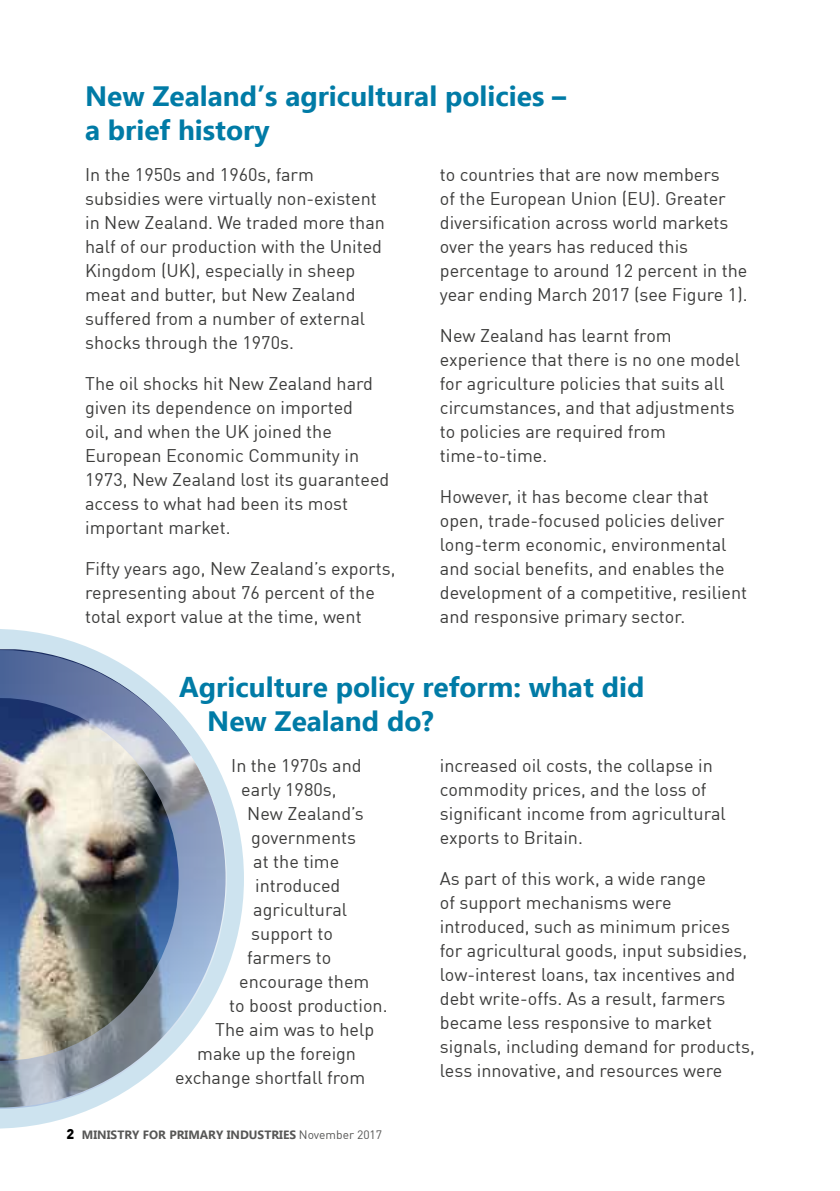
<style>
.page{position:relative;width:840px;height:1191px;background:#fff}
.page>*{position:absolute;margin:0;border:0;box-sizing:border-box;transform-origin:0 0}
._2_body_heading_2{font:700 28px/34px "Ebrima";color:#007ba6}
._3_body_copy{font:18px/24px "DIN";color:#3c3c3b}
._3_Folios{font:700 12px "Ebrima";color:#575756}
.s1{font-family:"DIN";font-weight:900;font-size:14px;color:#000}
.s2{font-family:"DIN";font-weight:400}
</style>
<div class="page">
<svg style="left:0;top:629px;width:244px;height:499px"></svg>
<img style="left:0;top:648px;width:228px;height:462px">
<p class="_2_body_heading_2" style="left:85px;top:78px;width:482px">New Zealand’s agricultural policies – a brief history</p>
<p class="_3_body_copy" style="left:85px;top:162px;width:301px">In the 1950s and 1960s, farm subsidies were virtually non-existent in New Zealand. We traded more than half of our production with the United Kingdom (UK), especially in sheep meat and butter, but New Zealand suffered from a number of external shocks through the 1970s.</p>
<p class="_3_body_copy" style="left:85px;top:371px;width:305px">The oil shocks hit New Zealand hard given its dependence on imported<br>oil, and when the UK joined the<br>European Economic Community in<br>1973, New Zealand lost its guaranteed access to what had been its most important market.</p>
<p class="_3_body_copy" style="left:85px;top:556px;width:312px">Fifty years ago, New Zealand’s exports, representing about 76 percent of the total export value at the time, went</p>
<p class="_3_body_copy" style="left:439px;top:162px;width:309px">to countries that are now members<br>of the European Union (EU). Greater diversification across world markets over the years has reduced this percentage to around 12 percent in the year ending March 2017 (see Figure 1).</p>
<p class="_3_body_copy" style="left:439px;top:323px;width:301px">New Zealand has learnt from experience that there is no one model for agriculture policies that suits all circumstances, and that adjustments to policies are required from time-to-time.</p>
<p class="_3_body_copy" style="left:439px;top:484px;width:309px">However, it has become clear that open, trade-focused policies deliver long-term economic, environmental and social benefits, and enables the development of a competitive, resilient and responsive primary sector.</p>
<p class="_2_body_heading_2" style="left:207px;top:669px;width:438px;text-indent:-28px">Agriculture policy reform: what did<br>New Zealand do?</p>
<p class="_3_body_copy" style="left:231px;top:753px;width:132px">In the 1970s and</p>
<p class="_3_body_copy" style="left:241px;top:777px;width:97px">early 1980s,</p>
<p class="_3_body_copy" style="left:247px;top:801px;width:118px">New Zealand’s</p>
<p class="_3_body_copy" style="left:251px;top:825px;width:106px">governments</p>
<p class="_3_body_copy" style="left:253px;top:849px;width:87px">at the time</p>
<p class="_3_body_copy" style="left:255px;top:873px;width:87px">introduced</p>
<p class="_3_body_copy" style="left:253px;top:897px;width:95px">agricultural</p>
<p class="_3_body_copy" style="left:251px;top:921px;width:83px">support to</p>
<p class="_3_body_copy" style="left:247px;top:945px;width:86px">farmers to</p>
<p class="_3_body_copy" style="left:239px;top:969px;width:131px">encourage them</p>
<p class="_3_body_copy" style="left:229px;top:993px;width:160px">to boost production.</p>
<p class="_3_body_copy" style="left:215px;top:1017px;width:160px">The aim was to help</p>
<p class="_3_body_copy" style="left:197px;top:1041px;width:160px">make up the foreign</p>
<p class="_3_body_copy" style="left:175px;top:1065px;width:191px">exchange shortfall from</p>
<p class="_3_body_copy" style="left:439px;top:753px;width:287px">increased oil costs, the collapse in commodity prices, and the loss of significant income from agricultural exports to Britain.</p>
<p class="_3_body_copy" style="left:439px;top:866px;width:316px">As part of this work, a wide range<br>of support mechanisms were introduced, such as minimum prices for agricultural goods, input subsidies, low-interest loans, tax incentives and debt write-offs. As a result, farmers became less responsive to market signals, including demand for products, less innovative, and resources were</p>
<p class="_3_Folios" style="left:66px;top:1126px;width:317px"><span class="s1">2</span> MINISTRY FOR PRIMARY INDUSTRIES <span class="s2">November 2017</span></p>
</div>
